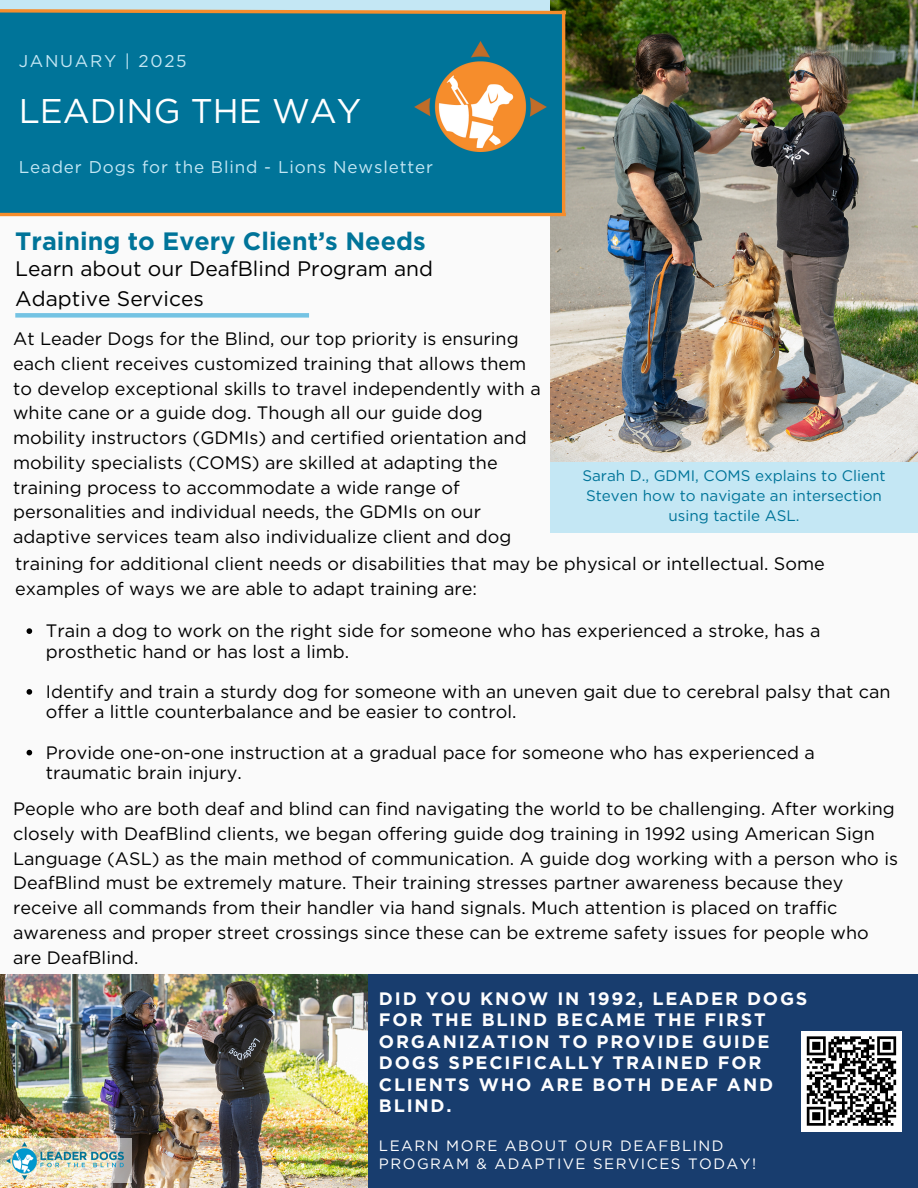
<style>
.page{position:relative;width:918px;height:1188px;background:#fafafa}
.page>*{position:absolute;margin:0;border:0;box-sizing:border-box;transform-origin:0 0}
.t1{font:34.2px "Gotham";color:#fff}
.t2{font:700 25.05px "Gotham";color:#007499}
.t3{font:21px/29.2px "Gotham";color:#000}
.t4{font:18px/24.8px "Gotham";color:#000}
.t5{font:700 18px/21.3px "Gotham";letter-spacing:.1em;color:#fefeff}
.t6{font:17.1px "Gotham";letter-spacing:.05em;color:#c4e7f4}
.t7{font:17.1px "Gotham";letter-spacing:.1em;color:#c4e7f4}
.t8{font:15.15px/20.2px "Gotham";color:#007499;text-align:center}
.t9{font:15px/18px "Gotham";letter-spacing:.1em;color:#fefeff}
</style>
<div class="page">
<img style="left:550px;top:0;width:368px;height:461px">
<div style="left:0;top:0;width:550px;height:213px;background:#c4e7f4"></div>
<img style="left:0;top:974px;width:369px;height:214px">
<div style="left:369px;top:974px;width:549px;height:214px;background:#183d6e"></div>
<div style="left:15px;top:313px;width:294px;height:5px;background:#74c3e3"></div>
<div style="left:550px;top:462px;width:368px;height:70px;background:#c4e7f4"></div>
<div style="left:0;top:13px;width:564px;height:202px;background:#007499"></div>
<img style="left:415px;top:42px;width:131px;height:110px">
<hr style="left:0;top:213px;width:566px;height:3px;background:#f58d2c">
<hr style="left:562px;top:10px;width:3px;height:203px;background:#f58d2c">
<svg style="left:0;top:7px;width:569px;height:9px"></svg>
<div style="left:801px;top:1031px;width:101px;height:100px;background:#fff"></div>
<svg style="left:806px;top:1036px;width:91px;height:90px"></svg>
<svg style="left:0;top:1139px;width:132px;height:44px"></svg>
<img style="left:7px;top:1142px;width:117px;height:37px">
<svg style="left:27px;top:628px;width:5px;height:6px"></svg>
<svg style="left:27px;top:689px;width:5px;height:6px"></svg>
<svg style="left:27px;top:750px;width:5px;height:5px"></svg>
<p class="t7" style="left:19px;top:50px;width:169px">JANUARY | 2025</p>
<p class="t1" style="left:19px;top:91px;width:344px">LEADING THE WAY</p>
<h5 class="t6" style="left:19px;top:156px;width:416px">Leader Dogs for the Blind - Lions Newsletter</h5>
<h6 class="t2" style="left:15px;top:226px;width:412px">Training to Every Client’s Needs</h6>
<h6 class="t3" style="left:15px;top:254px;width:419px">Learn about our DeafBlind Program and<br>Adaptive Services</h6>
<h1 class="t4" style="left:13px;top:326px;width:529px">At Leader Dogs for the Blind, our top priority is ensuring each client receives customized training that allows them to develop exceptional skills to travel independently with a white cane or a guide dog. Though all our guide dog mobility instructors (GDMIs) and certified orientation and mobility specialists (COMS) are skilled at adapting the training process to accommodate a wide range of personalities and individual needs, the GDMIs on our adaptive services team also individualize client and dog</h1>
<p class="t8" style="left:582px;top:465px;width:305px">Sarah D., GDMI, COMS explains to Client<br>Steven how to navigate an intersection using tactile ASL.</p>
<h2 class="t4" style="left:15px;top:551px;width:811px">training for additional client needs or disabilities that may be physical or intellectual. Some examples of ways we are able to adapt training are:</h2>
<h3 class="t4" style="left:46px;top:621px;width:776px;line-height:20.2px">Train a dog to work on the right side for someone who has experienced a stroke, has a prosthetic hand or has lost a limb.</h3>
<p class="t4" style="left:46px;top:681px;width:846px;line-height:20.2px">Identify and train a sturdy dog for someone with an uneven gait due to cerebral palsy that can offer a little counterbalance and be easier to control.</p>
<h6 class="t4" style="left:46px;top:742px;width:771px;line-height:20.2px">Provide one-on-one instruction at a gradual pace for someone who has experienced a traumatic brain injury.</h6>
<p class="t4" style="left:13px;top:796px;width:886px">People who are both deaf and blind can find navigating the world to be challenging. After working closely with DeafBlind clients, we began offering guide dog training in 1992 using American Sign Language (ASL) as the main method of communication. A guide dog working with a person who is DeafBlind must be extremely mature. Their training stresses partner awareness because they receive all commands from their handler via hand signals. Much attention is placed on traffic awareness and proper street crossings since these can be extreme safety issues for people who are DeafBlind.</p>
<p class="t5" style="left:379px;top:988px;width:430px">DID YOU KNOW IN 1992, LEADER DOGS<br>FOR THE BLIND BECAME THE FIRST<br>ORGANIZATION TO PROVIDE GUIDE<br>DOGS SPECIFICALLY TRAINED FOR<br>CLIENTS WHO ARE BOTH DEAF AND<br>BLIND.</p>
<p class="t9" style="left:379px;top:1137px;width:379px">LEARN MORE ABOUT OUR DEAFBLIND<br>PROGRAM &amp; ADAPTIVE SERVICES TODAY!</p>
</div>
